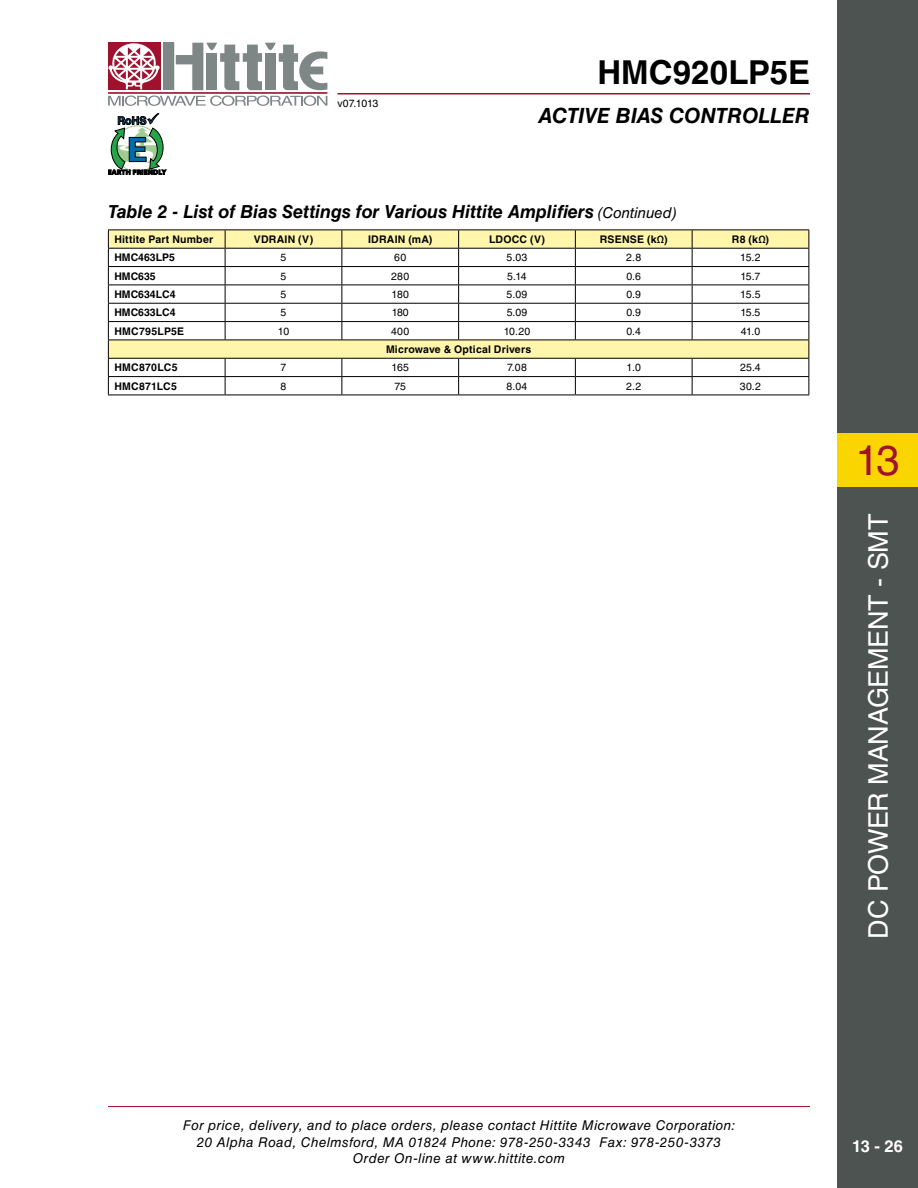
<style>
.page{position:relative;width:918px;height:1188px;background:#fff}
.page>*{position:absolute;margin:0;border:0;box-sizing:border-box;transform-origin:0 0}
.t1{font:42px "Helvetica LT Std";color:#a0112e}
.t2{font:700 33px "Helvetica LT Std";color:#000}
.t3{font:27px "Helvetica LT Std";letter-spacing:-.01em;color:#fff}
.t4{font:italic 700 21px "Helvetica LT Std";letter-spacing:-.005em;color:#000}
.t5{font:italic 700 18px "Helvetica LT Std";letter-spacing:-.005em;color:#000}
.t6{font:700 16.5px "Helvetica LT Std";color:#fff}
.t7{font:italic 13.5px/16.5px "Helvetica LT Std";letter-spacing:.03em;color:#000;text-align:center}
.t8{font:700 10.5px "Helvetica LT Std";letter-spacing:.02em;color:#000}
.t9{font:10.5px "Helvetica LT Std";color:#000}
.t10{font:700 10.5px "Helvetica LT Std";color:#000}
.s1{font-weight:400;font-size:15px}
</style>
<div class="page">
<hr style="left:108px;top:1106px;width:702px;height:1px;background:#a0112e">
<div style="left:163px;top:43px;width:11px;height:47px;background:#7f8686"></div>
<div style="left:108px;top:43px;width:52px;height:47px;background:#a0112e"></div>
<hr style="left:108px;top:92px;width:219px;height:2px;background:#a0112e">
<svg style="left:176px;top:43px;width:151px;height:47px"></svg>
<svg style="left:108px;top:96px;width:219px;height:10px"></svg>
<svg style="left:108px;top:43px;width:52px;height:46px"></svg>
<hr style="left:338px;top:93px;width:472px;height:1px;background:#a0112e">
<svg style="left:108px;top:113px;width:58px;height:62px"></svg>
<div style="left:837px;top:0;width:81px;height:1188px;background:#4d5350"></div>
<div style="left:837px;top:433px;width:81px;height:54px;background:#fbd500"></div>
<svg style="left:109px;top:231px;width:699px;height:127px"></svg>
<hr style="left:108px;top:230px;width:117px;height:1px;background:#000">
<hr style="left:225px;top:230px;width:117px;height:1px;background:#000">
<hr style="left:342px;top:230px;width:117px;height:1px;background:#000">
<hr style="left:459px;top:230px;width:116px;height:1px;background:#000">
<hr style="left:575px;top:230px;width:117px;height:1px;background:#000">
<hr style="left:692px;top:230px;width:117px;height:1px;background:#000">
<hr style="left:108px;top:266px;width:117px;height:1px;background:#000">
<hr style="left:225px;top:266px;width:117px;height:1px;background:#000">
<hr style="left:342px;top:266px;width:117px;height:1px;background:#000">
<hr style="left:459px;top:266px;width:116px;height:1px;background:#000">
<hr style="left:575px;top:266px;width:117px;height:1px;background:#000">
<hr style="left:692px;top:266px;width:117px;height:1px;background:#000">
<hr style="left:108px;top:285px;width:117px;height:1px;background:#000">
<hr style="left:225px;top:285px;width:117px;height:1px;background:#000">
<hr style="left:342px;top:285px;width:117px;height:1px;background:#000">
<hr style="left:459px;top:285px;width:116px;height:1px;background:#000">
<hr style="left:575px;top:285px;width:117px;height:1px;background:#000">
<hr style="left:692px;top:285px;width:117px;height:1px;background:#000">
<hr style="left:108px;top:303px;width:117px;height:1px;background:#000">
<hr style="left:225px;top:303px;width:117px;height:1px;background:#000">
<hr style="left:342px;top:303px;width:117px;height:1px;background:#000">
<hr style="left:459px;top:303px;width:116px;height:1px;background:#000">
<hr style="left:575px;top:303px;width:117px;height:1px;background:#000">
<hr style="left:692px;top:303px;width:117px;height:1px;background:#000">
<hr style="left:108px;top:321px;width:117px;height:1px;background:#000">
<hr style="left:225px;top:321px;width:117px;height:1px;background:#000">
<svg style="left:225px;top:230px;width:1px;height:110px"></svg>
<hr style="left:342px;top:321px;width:117px;height:1px;background:#000">
<svg style="left:342px;top:230px;width:1px;height:110px"></svg>
<hr style="left:459px;top:321px;width:116px;height:1px;background:#000">
<svg style="left:458px;top:230px;width:1px;height:110px"></svg>
<hr style="left:575px;top:321px;width:117px;height:1px;background:#000">
<svg style="left:575px;top:230px;width:1px;height:110px"></svg>
<hr style="left:692px;top:321px;width:117px;height:1px;background:#000">
<svg style="left:692px;top:230px;width:1px;height:110px"></svg>
<hr style="left:108px;top:340px;width:117px;height:1px;background:#000">
<hr style="left:225px;top:340px;width:117px;height:1px;background:#000">
<hr style="left:342px;top:340px;width:117px;height:1px;background:#000">
<hr style="left:459px;top:340px;width:116px;height:1px;background:#000">
<hr style="left:575px;top:340px;width:117px;height:1px;background:#000">
<hr style="left:692px;top:340px;width:117px;height:1px;background:#000">
<hr style="left:108px;top:358px;width:117px;height:1px;background:#000">
<hr style="left:225px;top:358px;width:117px;height:1px;background:#000">
<hr style="left:342px;top:358px;width:117px;height:1px;background:#000">
<hr style="left:459px;top:358px;width:116px;height:1px;background:#000">
<hr style="left:575px;top:358px;width:117px;height:1px;background:#000">
<hr style="left:692px;top:358px;width:117px;height:1px;background:#000">
<hr style="left:108px;top:376px;width:117px;height:1px;background:#000">
<svg style="left:108px;top:230px;width:1px;height:165px"></svg>
<hr style="left:225px;top:376px;width:117px;height:1px;background:#000">
<svg style="left:225px;top:359px;width:1px;height:36px"></svg>
<hr style="left:342px;top:376px;width:117px;height:1px;background:#000">
<svg style="left:342px;top:359px;width:1px;height:36px"></svg>
<hr style="left:459px;top:376px;width:116px;height:1px;background:#000">
<svg style="left:458px;top:359px;width:1px;height:36px"></svg>
<hr style="left:575px;top:376px;width:117px;height:1px;background:#000">
<svg style="left:575px;top:359px;width:1px;height:36px"></svg>
<hr style="left:692px;top:376px;width:117px;height:1px;background:#000">
<svg style="left:692px;top:359px;width:1px;height:36px"></svg>
<svg style="left:808px;top:230px;width:1px;height:165px"></svg>
<hr style="left:108px;top:248px;width:117px;height:1px;background:#000">
<hr style="left:225px;top:248px;width:117px;height:1px;background:#000">
<hr style="left:342px;top:248px;width:117px;height:1px;background:#000">
<hr style="left:459px;top:248px;width:116px;height:1px;background:#000">
<hr style="left:575px;top:248px;width:117px;height:1px;background:#000">
<hr style="left:692px;top:248px;width:117px;height:1px;background:#000">
<hr style="left:108px;top:395px;width:117px;height:1px;background:#000">
<hr style="left:225px;top:395px;width:117px;height:1px;background:#000">
<hr style="left:342px;top:395px;width:117px;height:1px;background:#000">
<hr style="left:459px;top:395px;width:116px;height:1px;background:#000">
<hr style="left:575px;top:395px;width:117px;height:1px;background:#000">
<hr style="left:692px;top:395px;width:117px;height:1px;background:#000">
<p class="t9" style="left:337px;top:97px;width:42px">v07.1013</p>
<h2 class="t2" style="left:597px;top:53px;width:214px">HMC920LP5E</h2>
<h3 class="t4" style="left:538px;top:103px;width:273px">ACTIVE BIAS CONTROLLER</h3>
<h3 class="t5" style="left:108px;top:201px;width:570px">Table 2 - List of Bias Settings for Various Hittite Amplifiers <span class="s1">(Continued)</span></h3>
<p class="t8" style="left:114px;top:233px;width:100px">Hittite Part Number</p>
<p class="t8" style="left:254px;top:233px;width:61px">VDRAIN (V)</p>
<p class="t8" style="left:368px;top:233px;width:66px">IDRAIN (mA)</p>
<p class="t8" style="left:489px;top:233px;width:57px">LDOCC (V)</p>
<p class="t8" style="left:600px;top:233px;width:70px">RSENSE (kΩ)</p>
<p class="t8" style="left:732px;top:233px;width:39px">R8 (kΩ)</p>
<p class="t10" style="left:114px;top:251px;width:62px">HMC463LP5</p>
<p class="t9" style="left:281px;top:251px;width:7px">5</p>
<p class="t9" style="left:394px;top:251px;width:13px">60</p>
<p class="t9" style="left:507px;top:251px;width:22px">5.03</p>
<p class="t9" style="left:626px;top:251px;width:16px">2.8</p>
<p class="t9" style="left:740px;top:251px;width:22px">15.2</p>
<p class="t8" style="left:114px;top:269px;width:43px">HMC635</p>
<p class="t9" style="left:281px;top:270px;width:7px">5</p>
<p class="t9" style="left:391px;top:270px;width:19px">280</p>
<p class="t9" style="left:507px;top:270px;width:21px">5.14</p>
<p class="t9" style="left:626px;top:270px;width:16px">0.6</p>
<p class="t9" style="left:741px;top:270px;width:21px">15.7</p>
<p class="t10" style="left:114px;top:288px;width:63px">HMC634LC4</p>
<p class="t9" style="left:281px;top:288px;width:7px">5</p>
<p class="t9" style="left:392px;top:288px;width:19px">180</p>
<p class="t9" style="left:507px;top:288px;width:22px">5.09</p>
<p class="t9" style="left:626px;top:288px;width:16px">0.9</p>
<p class="t9" style="left:740px;top:288px;width:22px">15.5</p>
<p class="t10" style="left:114px;top:306px;width:63px">HMC633LC4</p>
<p class="t9" style="left:281px;top:306px;width:7px">5</p>
<p class="t9" style="left:392px;top:306px;width:19px">180</p>
<p class="t9" style="left:507px;top:306px;width:22px">5.09</p>
<p class="t9" style="left:626px;top:306px;width:16px">0.9</p>
<p class="t9" style="left:740px;top:306px;width:22px">15.5</p>
<p class="t8" style="left:114px;top:324px;width:71px">HMC795LP5E</p>
<p class="t9" style="left:278px;top:325px;width:13px">10</p>
<p class="t9" style="left:391px;top:325px;width:20px">400</p>
<p class="t9" style="left:504px;top:325px;width:28px">10.20</p>
<p class="t9" style="left:626px;top:325px;width:16px">0.4</p>
<p class="t9" style="left:741px;top:325px;width:21px">41.0</p>
<p class="t8" style="left:386px;top:343px;width:147px">Microwave &amp; Optical Drivers</p>
<p class="t8" style="left:114px;top:361px;width:65px">HMC870LC5</p>
<p class="t9" style="left:281px;top:361px;width:7px">7</p>
<p class="t9" style="left:392px;top:361px;width:19px">165</p>
<p class="t9" style="left:507px;top:361px;width:21px">7.08</p>
<p class="t9" style="left:627px;top:361px;width:16px">1.0</p>
<p class="t9" style="left:740px;top:361px;width:22px">25.4</p>
<p class="t8" style="left:114px;top:379px;width:64px">HMC871LC5</p>
<p class="t9" style="left:281px;top:380px;width:7px">8</p>
<p class="t9" style="left:394px;top:380px;width:13px">75</p>
<p class="t9" style="left:507px;top:380px;width:22px">8.04</p>
<p class="t9" style="left:626px;top:380px;width:17px">2.2</p>
<p class="t9" style="left:740px;top:380px;width:23px">30.2</p>
<h1 class="t1" style="left:856px;top:436px;width:45px">13</h1>
<h3 class="t3" style="left:863px;top:939px;width:426px;rotate:-90deg">DC POWER MANAGEMENT - SMT</h3>
<p class="t7" style="left:183px;top:1117px;width:554px">For price, delivery, and to place orders, please contact Hittite Microwave Corporation:<br>20 Alpha Road, Chelmsford, MA 01824 Phone: 978-250-3343 Fax: 978-250-3373<br>Order On-line at www.hittite.com</p>
<p class="t6" style="left:852px;top:1136px;width:52px">13 - 26</p>
</div>
